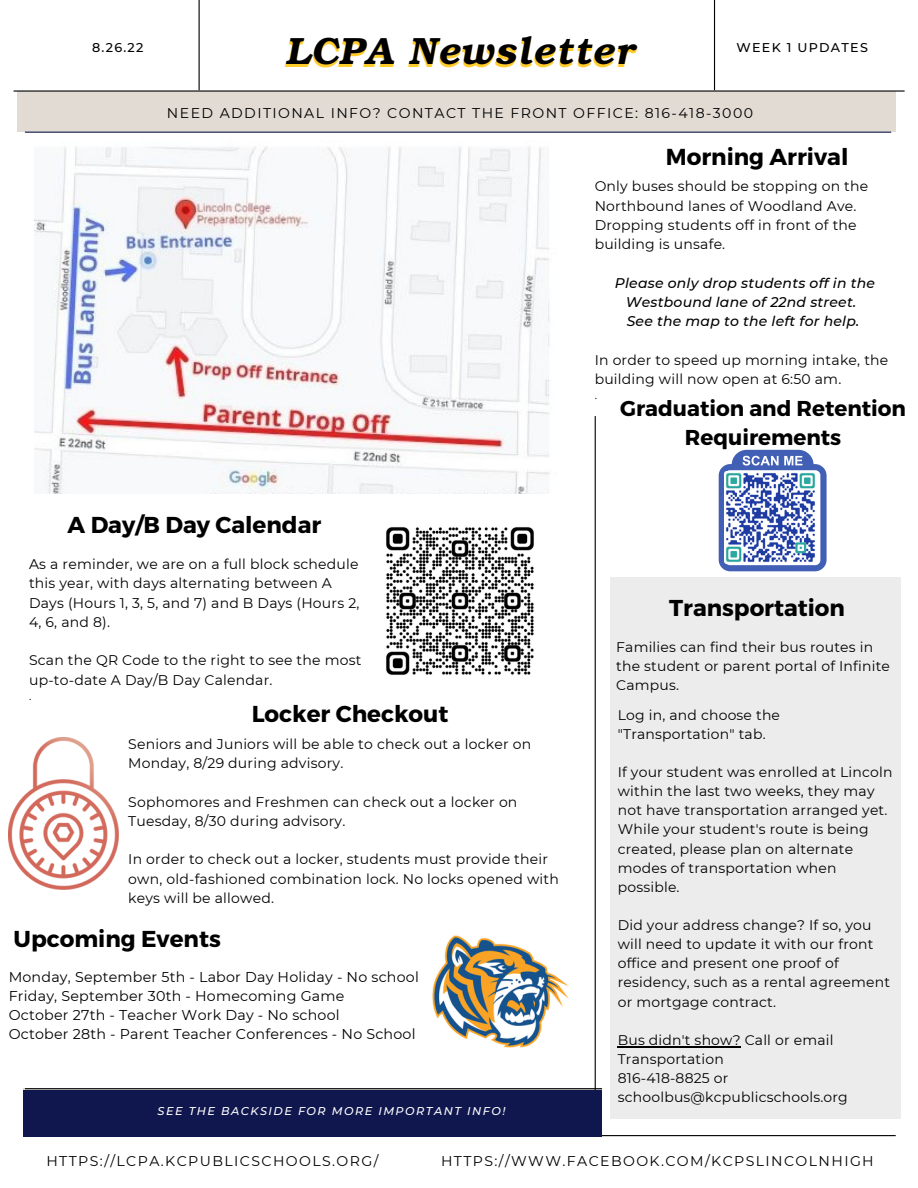
<style>
.page{position:relative;width:918px;height:1188px;background:#fff}
.page>*{position:absolute;margin:0;border:0;box-sizing:border-box;transform-origin:0 0}
.t1{font:italic 700 37.95px "Te X Gyre Bonum";letter-spacing:.04em;color:#000}
.t2{font:700 22.95px "Montserrat";color:#000}
.t3{font:700 21.45px/29.2px "Montserrat";color:#000;text-align:center}
.t4{font:14.25px/19.2px "Montserrat";letter-spacing:.015em;color:#000}
.t5{font:14.1px "Montserrat";letter-spacing:.1em;color:#000}
.t6{font:13.95px/19.2px "Montserrat";letter-spacing:.015em;color:#000}
.t7{font:italic 500 13.95px/19.2px "Montserrat";letter-spacing:.015em;color:#000;text-align:center}
.t8{font:500 12.75px "Montserrat";letter-spacing:.1em;color:#000}
.t9{font:italic 500 11.25px "Montserrat";letter-spacing:.13em;color:#fff}
.t10{font:10.95px "Montserrat";color:#000}
</style>
<div class="page">
<div style="left:17px;top:92px;width:879px;height:40px;background:#e1dbd3"></div>
<hr style="left:14px;top:90px;width:891px;height:2px;background:#000">
<hr style="left:199px;top:0;width:1px;height:90px;background:#000">
<hr style="left:714px;top:0;width:1px;height:90px;background:#000">
<hr style="left:25px;top:132px;width:866px;height:1px;background:#0f174e">
<div style="left:611px;top:577px;width:290px;height:541px;background:#ececec"></div>
<div style="left:23px;top:1088px;width:579px;height:49px;background:#a19d97"></div>
<hr style="left:25px;top:1135px;width:871px;height:1px;background:#000">
<hr style="left:25px;top:1088px;width:577px;height:1px;background:#000">
<hr style="left:595px;top:416px;width:1px;height:720px;background:#000">
<div style="left:23px;top:1090px;width:578px;height:46px;background:#0f174e"></div>
<img style="left:35px;top:147px;width:515px;height:347px">
<img style="left:386px;top:527px;width:148px;height:148px">
<img style="left:9px;top:738px;width:110px;height:152px">
<img style="left:432px;top:935px;width:137px;height:113px">
<div style="left:719px;top:464px;width:108px;height:107px;background:#415fb5;border-radius:12px"></div>
<div style="left:725px;top:470px;width:95px;height:95px;background:#fff;border-radius:5px"></div>
<svg style="left:732px;top:450px;width:82px;height:16px"></svg>
<img style="left:725px;top:471px;width:91px;height:92px">
<hr style="left:618px;top:1046px;width:123px;height:1px;background:#000">
<h1 class="t1" style="left:285px;top:21px;width:350px">LCPA Newsletter</h1>
<p class="t8" style="left:92px;top:39px;width:53px">8.26.22</p>
<p class="t8" style="left:737px;top:39px;width:133px">WEEK 1 UPDATES</p>
<p class="t5" style="left:167px;top:105px;width:588px">NEED ADDITIONAL INFO? CONTACT THE FRONT OFFICE: 816-418-3000</p>
<h2 class="t2" style="left:666px;top:142px;width:184px">Morning Arrival</h2>
<h2 class="t2" style="left:68px;top:510px;width:255px">A Day/B Day Calendar</h2>
<p class="t6" style="left:29px;top:555px;width:332px">As a reminder, we are on a full block schedule this year, with days alternating between A Days (Hours 1, 3, 5, and 7) and B Days (Hours 2, 4, 6, and 8).</p>
<p class="t6" style="left:29px;top:651px;width:334px">Scan the QR Code to the right to see the most up-to-date A Day/B Day Calendar.</p>
<p class="t10" style="left:29px;top:690px;width:4px">.</p>
<h2 class="t2" style="left:252px;top:699px;width:198px">Locker Checkout</h2>
<p class="t6" style="left:128px;top:734px;width:405px">Seniors and Juniors will be able to check out a locker on<br>Monday, 8/29 during advisory.</p>
<p class="t6" style="left:128px;top:792px;width:391px">Sophomores and Freshmen can check out a locker on<br>Tuesday, 8/30 during advisory.</p>
<p class="t6" style="left:128px;top:850px;width:432px">In order to check out a locker, students must provide their own, old-fashioned combination lock. No locks opened with keys will be allowed.</p>
<h2 class="t2" style="left:14px;top:924px;width:209px">Upcoming Events</h2>
<p class="t4" style="left:9px;top:967px;width:412px">Monday, September 5th - Labor Day Holiday - No school Friday, September 30th - Homecoming Game<br>October 27th - Teacher Work Day - No school<br>October 28th - Parent Teacher Conferences - No School</p>
<p class="t9" style="left:158px;top:1105px;width:349px">SEE THE BACKSIDE FOR MORE IMPORTANT INFO!</p>
<p class="t6" style="left:595px;top:177px;width:275px">Only buses should be stopping on the<br>Northbound lanes of Woodland Ave.<br>Dropping students off in front of the building is unsafe.</p>
<p class="t7" style="left:615px;top:273px;width:262px">Please only drop students off in the<br>Westbound lane of 22nd street.<br>See the map to the left for help.</p>
<p class="t6" style="left:595px;top:350px;width:295px">In order to speed up morning intake, the building will now open at 6:50 am.</p>
<p class="t10" style="left:595px;top:389px;width:4px">.</p>
<h3 class="t3" style="left:620px;top:393px;width:287px">Graduation and Retention<br>Requirements</h3>
<h2 class="t2" style="left:669px;top:593px;width:177px">Transportation</h2>
<p class="t6" style="left:616px;top:637px;width:275px">Families can find their bus routes in the student or parent portal of Infinite<br>Campus.</p>
<p class="t6" style="left:618px;top:705px;width:164px">Log in, and choose the "Transportation" tab.</p>
<p class="t6" style="left:618px;top:762px;width:276px">If your student was enrolled at Lincoln within the last two weeks, they may not have transportation arranged yet.<br>While your student's route is being created, please plan on alternate modes of transportation when possible.</p>
<p class="t6" style="left:618px;top:915px;width:274px">Did your address change? If so, you will need to update it with our front office and present one proof of residency, such as a rental agreement or mortgage contract.</p>
<p class="t6" style="left:618px;top:1030px;width:232px">Bus didn't show? Call or email<br>Transportation<br>816-418-8825 or schoolbus@kcpublicschools.org</p>
<p class="t5" style="left:46px;top:1153px;width:333px">HTTPS://LCPA.KCPUBLICSCHOOLS.ORG/</p>
<p class="t5" style="left:441px;top:1153px;width:434px">HTTPS://WWW.FACEBOOK.COM/KCPSLINCOLNHIGH</p>
</div>
